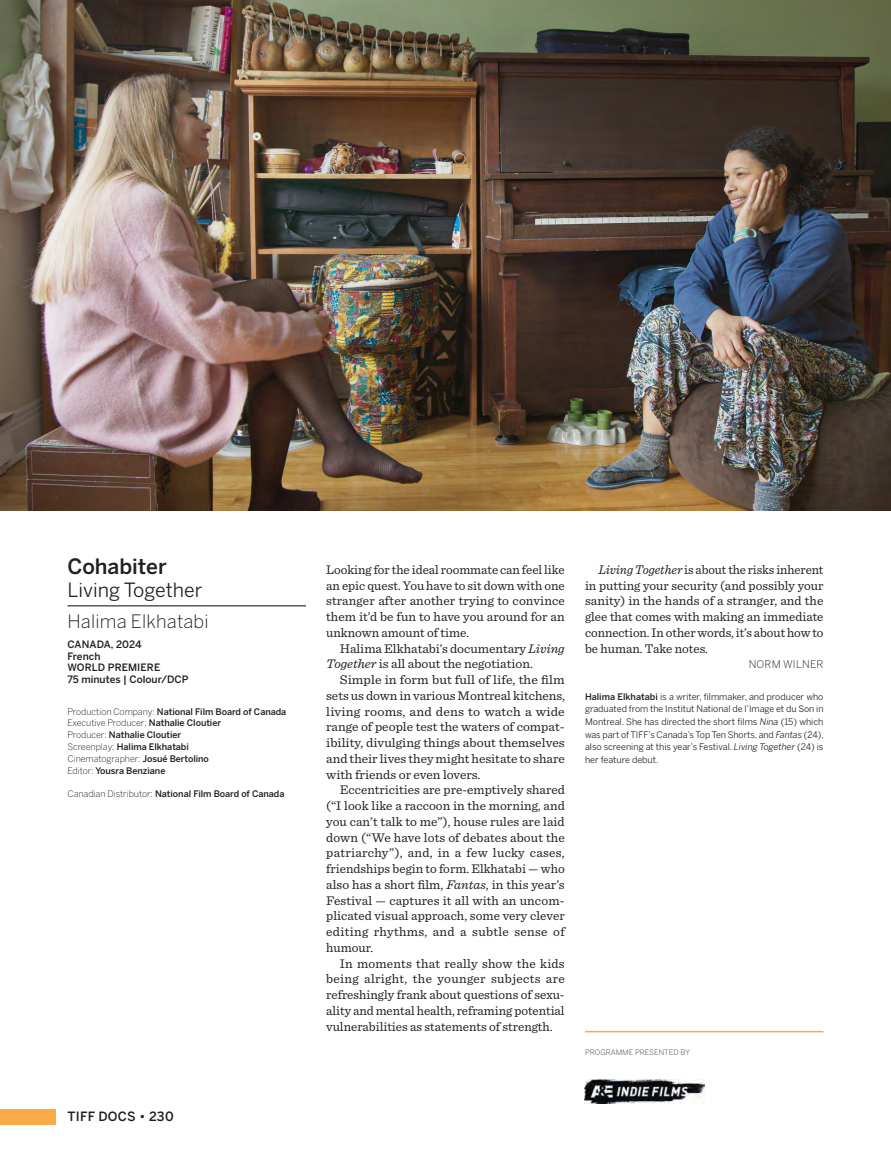
<style>
.page{position:relative;width:891px;height:1161px;background:#fff}
.page>*{position:absolute;margin:0;border:0;box-sizing:border-box;transform-origin:0 0}
.film_title{font:500 21px "Benton Sans";color:#231f20}
.film_title_translation{font:19.5px "Benton Sans";color:#231f20}
.director{font:300 18.3px "Benton Sans";letter-spacing:.01em;color:#231f20}
.film_note_-_indent_new{font:13.2px/15.8px "Sentinel";color:#231f20;text-align:justify}
.film_note_-_indent_new-2{font:13.2px/15.8px "Sentinel";color:#231f20;text-align:justify;scale:1.05 1}
.film_note_-_no_indent_new{font:13.2px/15.8px "Sentinel";color:#231f20;text-align:justify}
.programme_name{font:500 12.75px "Benton Sans";letter-spacing:.02em;color:#231f20}
.author_programmer{font:300 10.5px "Benton Sans";letter-spacing:.02em;color:#231f20}
.time___format{font:500 10.2px "Benton Sans";color:#231f20}
.language{font:500 10.2px "Benton Sans";letter-spacing:.01em;color:#231f20}
.country___year{font:500 10.2px "Benton Sans";color:#231f20}
.director_bio{font:9px/12.6px "Benton Sans";color:#231f20;text-align:justify}
.distro{font:500 9px "Benton Sans";letter-spacing:-.005em;color:#231f20}
.distro-2{font:300 9px "Benton Sans";letter-spacing:-.005em;color:#231f20}
.sponsored_by{font:7.5px "Benton Sans";color:#6c6d70}
.s1{font-weight:300}
.s2{font-weight:500}
.s3{font-style:italic}
</style>
<div class="page">
<hr style="left:585px;top:1031px;width:239px;height:1px;background:#faac46">
<img style="left:585px;top:1079px;width:119px;height:25px">
<div style="left:0;top:1109px;width:55px;height:16px;background:#faac46"></div>
<img style="left:0;top:0;width:891px;height:511px">
<hr style="left:68px;top:605px;width:238px;height:1px;background:#231f20">
<h1 class="film_title" style="left:68px;top:554px;width:101px">Cohabiter</h1>
<p class="film_title_translation" style="left:68px;top:578px;width:137px">Living Together</p>
<h2 class="director" style="left:68px;top:611px;width:143px">Halima Elkhatabi</h2>
<p class="country___year" style="left:68px;top:638px;width:76px">CANADA, 2024</p>
<p class="language" style="left:68px;top:650px;width:35px">French</p>
<p class="language" style="left:68px;top:662px;width:94px">WORLD PREMIERE</p>
<p class="time___format" style="left:68px;top:673px;width:123px">75 minutes | Colour/DCP</p>
<p class="distro" style="left:68px;top:706px;width:220px"><span class="s1">Production Company:</span> National Film Board of Canada</p>
<p class="distro-2" style="left:68px;top:718px;width:155px">Executive Producer: <span class="s2">Nathalie Cloutier</span></p>
<p class="distro" style="left:68px;top:730px;width:115px"><span class="s1">Producer:</span> Nathalie Cloutier</p>
<p class="distro" style="left:68px;top:741px;width:123px"><span class="s1">Screenplay:</span> Halima Elkhatabi</p>
<p class="distro-2" style="left:68px;top:753px;width:143px">Cinematographer: <span class="s2">Josué Bertolino</span></p>
<p class="distro" style="left:68px;top:765px;width:99px"><span class="s1">Editor:</span> Yousra Benziane</p>
<p class="distro" style="left:68px;top:789px;width:219px"><span class="s1">Canadian Distributor:</span> National Film Board of Canada</p>
<p class="programme_name" style="left:68px;top:1109px;width:108px">TIFF DOCS • 230</p>
<p class="film_note_-_no_indent_new" style="left:326px;top:561px;width:240px">Looking for the ideal roommate can feel like an epic quest. You have to sit down with one stranger after another trying to convince them it’d be fun to have you around for an unknown amount of time.</p>
<p class="film_note_-_indent_new" style="left:326px;top:639px;width:240px;text-indent:14px">Halima Elkhatabi’s documentary <span class="s3">Living<br>Together</span> is all about the negotiation.</p>
<p class="film_note_-_indent_new-2" style="left:326px;top:671px;width:229px;text-indent:14px">Simple in form but full of life, the film sets us down in various Montreal kitchens, living rooms, and dens to watch a wide range of people test the waters of compat&shy;ibility, divulging things about themselves and their lives they might hesitate to share with friends or even lovers.</p>
<p class="film_note_-_indent_new" style="left:326px;top:781px;width:240px;text-indent:14px">Eccentricities are pre-emptively shared (“I look like a raccoon in the morning, and you can’t talk to me”), house rules are laid down (“We have lots of debates about the patriarchy”), and, in a few lucky cases, friendships begin to form. Elkhatabi — who also has a short film, <span class="s3">Fantas</span>, in this year’s Festival — captures it all with an uncom&shy;plicated visual approach, some very clever editing rhythms, and a subtle sense of humour.</p>
<p class="film_note_-_indent_new" style="left:326px;top:954px;width:240px;text-indent:14px">In moments that really show the kids being alright, the younger subjects are refreshingly frank about questions of sexu&shy;ality and mental health, reframing potential vulnerabilities as statements of strength.</p>
<p class="film_note_-_indent_new" style="left:585px;top:561px;width:240px;text-indent:14px"><span class="s3">Living Together</span> is about the risks inherent in putting your security (and possibly your sanity) in the hands of a stranger, and the glee that comes with making an immediate connection. In other words, it’s about how to be human. Take notes.</p>
<p class="author_programmer" style="left:749px;top:658px;width:76px">NORM WILNER</p>
<p class="director_bio" style="left:585px;top:690px;width:240px"><span class="s2">Halima Elkhatabi</span> is a writer, filmmaker, and producer who graduated from the Institut National de l’Image et du Son in Montreal. She has directed the short films <span class="s3">Nina</span> (15) which was part of TIFF’s Canada’s Top Ten Shorts, and <span class="s3">Fantas</span> (24), also screening at this year’s Festival. <span class="s3">Living Together</span> (24) is her feature debut.</p>
<p class="sponsored_by" style="left:585px;top:1048px;width:107px">PROGRAMME PRESENTED BY</p>
</div>
